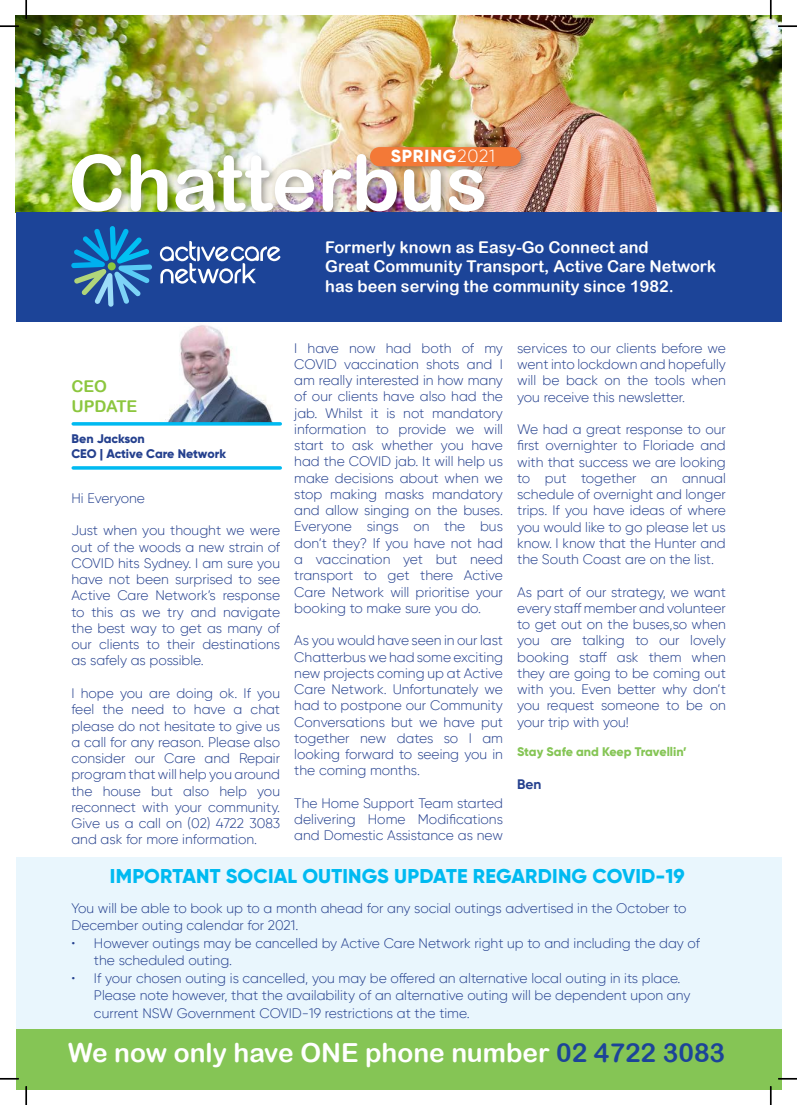
<style>
.page{position:relative;width:797px;height:1105px;background:#fff}
.page>*{position:absolute;margin:0;border:0;box-sizing:border-box;transform-origin:0 0}
.t1{font:77.5px "Arial Rounded MT Bold";color:#fff}
.t2{font:26.25px "Arial Rounded MT Bold";color:#fff}
.t3{font:800 20px "Gilroy";letter-spacing:.01em;color:#00baf1}
.t4{font:800 17.5px "Gilroy";letter-spacing:.05em;color:#fff}
.t5{font:16.25px/19.5px "Arial Rounded MT Bold";color:#fff}
.t6{font:16.25px/19.5px "Arial Rounded MT Bold";color:#8cc63e}
.t7{font:300 13.75px/16.2px "Gilroy";color:#24408e;text-align:justify}
.t8{font:700 13.75px "Gilroy";color:#24408e}
.t9{font:800 12.5px/15px "Gilroy";letter-spacing:-.005em;color:#24408e}
.t10{font:800 12.5px "Gilroy";color:#85c555}
.s1{font-weight:300}
.s2{color:#1c4498}
</style>
<div class="page">
<div style="left:16px;top:857px;width:765px;height:232px;background:#e9f6fd"></div>
<img style="left:16px;top:16px;width:765px;height:196px">
<img style="left:160px;top:325px;width:112px;height:97px">
<svg style="left:73px;top:422px;width:207px;height:4px"></svg>
<svg style="left:73px;top:466px;width:207px;height:4px"></svg>
<div style="left:16px;top:1029px;width:765px;height:60px;background:#85c555"></div>
<div style="left:68px;top:143px;width:462px;height:77px;background:#221f1f;opacity:.4"></div>
<div style="left:370px;top:147px;width:151px;height:19px;background:#f37937;border-radius:10px"></div>
<div style="left:16px;top:212px;width:765px;height:110px;background:#1c4498"></div>
<svg style="left:71px;top:226px;width:81px;height:81px"></svg>
<svg style="left:160px;top:241px;width:121px;height:43px"></svg>
<svg style="left:0;top:25px;width:19px;height:2px"></svg>
<svg style="left:778px;top:25px;width:19px;height:2px"></svg>
<svg style="left:0;top:1078px;width:19px;height:1px"></svg>
<svg style="left:778px;top:1078px;width:19px;height:1px"></svg>
<svg style="left:25px;top:0;width:2px;height:19px"></svg>
<svg style="left:25px;top:1086px;width:2px;height:19px"></svg>
<svg style="left:770px;top:0;width:1px;height:19px"></svg>
<svg style="left:770px;top:1086px;width:1px;height:19px"></svg>
<p class="t4" style="left:391px;top:148px;width:106px">SPRING<span class="s1">2021</span></p>
<h1 class="t1" style="left:68px;top:154px;width:421px">Chatterbus</h1>
<p class="t5" style="left:325px;top:239px;width:392px">Formerly known as Easy-Go Connect and<br>Great Community Transport, Active Care Network has been serving the community since 1982.</p>
<p class="t6" style="left:71px;top:378px;width:67px">CEO<br>UPDATE</p>
<p class="t9" style="left:71px;top:432px;width:156px">Ben Jackson<br>CEO | Active Care Network</p>
<p class="t7" style="left:71px;top:491px;width:75px">Hi Everyone</p>
<p class="t7" style="left:71px;top:523px;width:210px">Just when you thought we were out of the woods a new strain of COVID hits Sydney. I am sure you have not been surprised to see Active Care Network’s response to this as we try and navigate the best way to get as many of our clients to their destinations as safely as possible.</p>
<p class="t7" style="left:71px;top:686px;width:210px">I hope you are doing ok. If you feel the need to have a chat please do not hesitate to give us a call for any reason. Please also consider our Care and Repair program that will help you around the house but also help you reconnect with your community.<br>Give us a call on (02) 4722 3083 and ask for more information.</p>
<p class="t7" style="left:294px;top:340px;width:210px">I have now had both of my COVID vaccination shots and I am really interested in how many of our clients have also had the jab. Whilst it is not mandatory information to provide we will start to ask whether you have had the COVID jab. It will help us make decisions about when we stop making masks mandatory and allow singing on the buses.<br>Everyone sings on the bus don’t they? If you have not had a vaccination yet but need transport to get there Active Care Network will prioritise your booking to make sure you do.</p>
<p class="t7" style="left:294px;top:633px;width:210px">As you would have seen in our last Chatterbus we had some exciting new projects coming up at Active Care Network. Unfortunately we had to postpone our Community Conversations but we have put together new dates so I am looking forward to seeing you in the coming months.</p>
<p class="t7" style="left:294px;top:796px;width:210px">The Home Support Team started delivering Home Modifications and Domestic Assistance as new</p>
<p class="t7" style="left:517px;top:341px;width:210px">services to our clients before we went into lockdown and hopefully will be back on the tools when you receive this newsletter.</p>
<p class="t7" style="left:517px;top:422px;width:210px">We had a great response to our first overnighter to Floriade and with that success we are looking to put together an annual schedule of overnight and longer trips. If you have ideas of where you would like to go please let us know. I know that the Hunter and the South Coast are on the list.</p>
<p class="t7" style="left:517px;top:584px;width:210px">As part of our strategy, we want every staff member and volunteer to get out on the buses,so when you are talking to our lovely booking staff ask them when they are going to be coming out with you. Even better why don’t you request someone to be on your trip with you!</p>
<p class="t10" style="left:517px;top:746px;width:171px">Stay Safe and Keep Travellin’</p>
<p class="t8" style="left:517px;top:778px;width:26px">Ben</p>
<h3 class="t3" style="left:110px;top:867px;width:576px">IMPORTANT SOCIAL OUTINGS UPDATE REGARDING COVID-19</h3>
<p class="t7" style="left:71px;top:900px;width:616px;line-height:17.5px">You will be able to book up to a month ahead for any social outings advertised in the October to<br>December outing calendar for 2021.</p>
<p class="t7" style="left:94px;top:935px;width:607px;line-height:17.5px;text-indent:-22px">• However outings may be cancelled by Active Care Network right up to and including the day of the scheduled outing.</p>
<p class="t7" style="left:94px;top:970px;width:598px;line-height:17.5px;text-align:left;text-indent:-22px">• If your chosen outing is cancelled, you may be offered an alternative local outing in its place.<br>Please note however, that the availability of an alternative outing will be dependent upon any current NSW Government COVID-19 restrictions at the time.</p>
<h2 class="t2" style="left:68px;top:1043px;width:658px">We now only have ONE phone number <span class="s2">02 4722 3083</span></h2>
</div>
